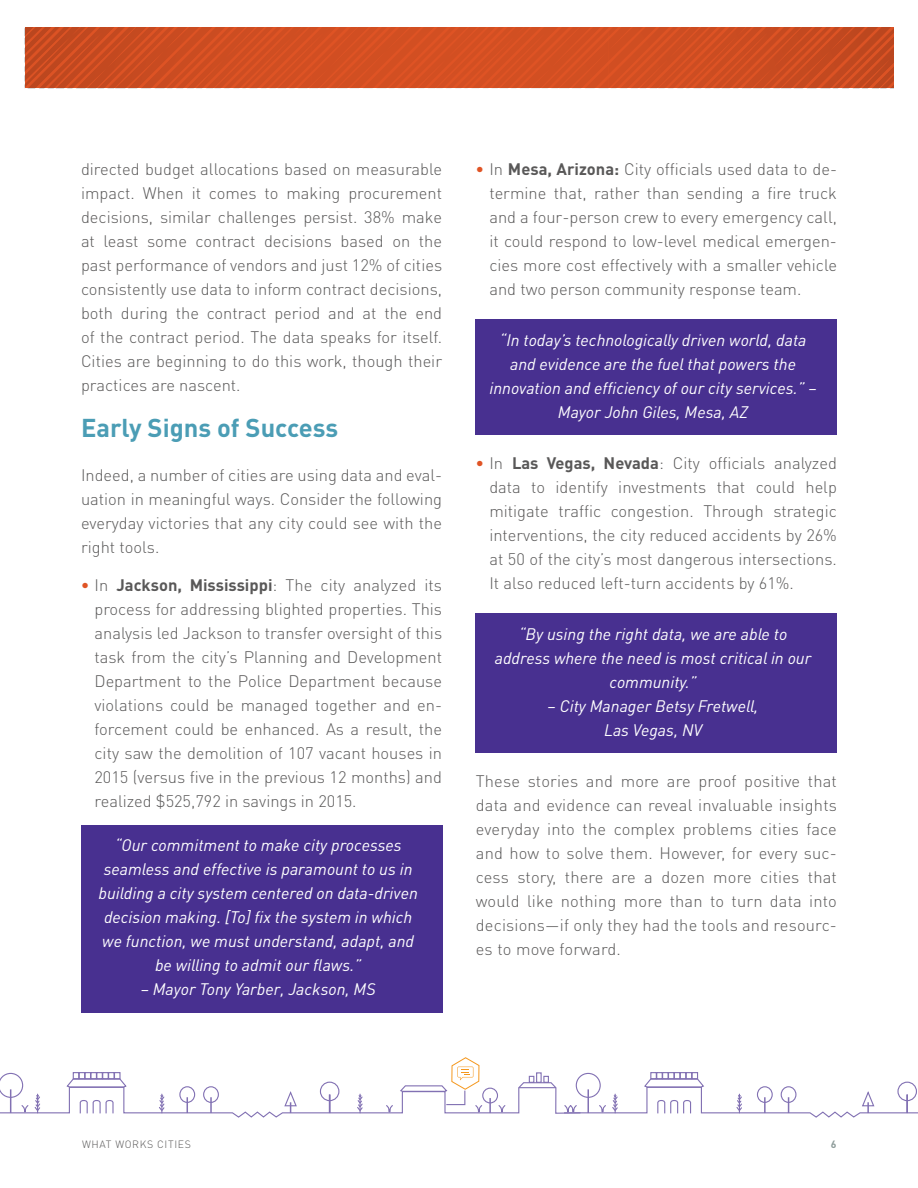
<style>
.page{position:relative;width:918px;height:1188px;background:#fff}
.page>*{position:absolute;margin:0;border:0;box-sizing:border-box;transform-origin:0 0}
.t1{font:700 25.5px "DINOT";color:#4b9db5}
.t2{font:300 16.5px/24px "DINOT";color:#595858;text-align:justify}
.t3{font:italic 16.5px/24px "DINOT";color:#fff;text-align:center}
.t4{font:300 10.5px "DINOT";letter-spacing:.06em;color:#595858}
.t5{font:700 10.5px "DINOT";color:#8e9c9a}
.s1{font-weight:700;color:#e05425}
.s2{font-weight:700}
</style>
<div class="page">
<svg style="left:0;top:1057px;width:918px;height:61px"></svg>
<div style="left:81px;top:825px;width:361px;height:187px;background:#483090"></div>
<div style="left:476px;top:320px;width:361px;height:115px;background:#483090"></div>
<div style="left:476px;top:614px;width:361px;height:139px;background:#483090"></div>
<svg style="left:25px;top:28px;width:868px;height:60px;background:#d04e21"></svg>
<p class="t2" style="left:81px;top:156px;width:363px">directed budget allocations based on measurable impact. When it comes to making procurement decisions, similar challenges persist. 38% make at least some contract decisions based on the past performance of vendors and just 12% of cities consistently use data to inform contract decisions, both during the contract period and at the end of the contract period. The data speaks for itself.<br>Cities are beginning to do this work, though their practices are nascent.</p>
<h1 class="t1" style="left:81px;top:411px;width:259px">Early Signs of Success</h1>
<p class="t2" style="left:81px;top:463px;width:363px">Indeed, a number of cities are using data and eval&shy;uation in meaningful ways. Consider the following everyday victories that any city could see with the right tools.</p>
<p class="t2" style="left:94px;top:572px;width:349px;text-indent:-13px"><span class="s1">•</span> In <span class="s2">Jackson, Mississippi</span>: The city analyzed its process for addressing blighted properties. This analysis led Jackson to transfer oversight of this task from the city’s Planning and Development Department to the Police Department because violations could be managed together and en&shy;forcement could be enhanced. As a result, the city saw the demolition of 107 vacant houses in 2015 (versus five in the previous 12 months) and realized $525,792 in savings in 2015.</p>
<p class="t3" style="left:98px;top:833px;width:321px">“Our commitment to make city processes seamless and effective is paramount to us in building a city system centered on data-driven decision making. [To] fix the system in which we function, we must understand, adapt, and be willing to admit our flaws.”</p>
<p class="t3" style="left:141px;top:977px;width:236px">– Mayor Tony Yarber, Jackson, MS</p>
<p class="t2" style="left:489px;top:156px;width:349px;text-indent:-13px"><span class="s1">•</span> In <span class="s2">Mesa, Arizona:</span> City officials used data to de&shy;termine that, rather than sending a fire truck and a four-person crew to every emergency call, it could respond to low-level medical emergen&shy;cies more cost effectively with a smaller vehicle and two person community response team.</p>
<p class="t3" style="left:490px;top:327px;width:329px">“In today’s technologically driven world, data and evidence are the fuel that powers the innovation and efficiency of our city services.” – Mayor John Giles, Mesa, AZ</p>
<p class="t2" style="left:489px;top:450px;width:349px;text-indent:-13px"><span class="s1">•</span> In <span class="s2">Las Vegas, Nevada</span>: City officials analyzed data to identify investments that could help mitigate traffic congestion. Through strategic interventions, the city reduced accidents by 26% at 50 of the city’s most dangerous intersections.<br>It also reduced left-turn accidents by 61%.</p>
<p class="t3" style="left:495px;top:621px;width:318px">“By using the right data, we are able to address where the need is most critical in our community.”</p>
<p class="t3" style="left:548px;top:693px;width:212px">– City Manager Betsy Fretwell,<br>Las Vegas, NV</p>
<p class="t2" style="left:476px;top:768px;width:363px">These stories and more are proof positive that data and evidence can reveal invaluable insights everyday into the complex problems cities face and how to solve them. However, for every suc&shy;cess story, there are a dozen more cities that would like nothing more than to turn data into decisions—if only they had the tools and resourc&shy;es to move forward.</p>
<p class="t4" style="left:82px;top:1137px;width:110px">WHAT WORKS CITIES</p>
<p class="t5" style="left:831px;top:1137px;width:7px">6</p>
</div>
